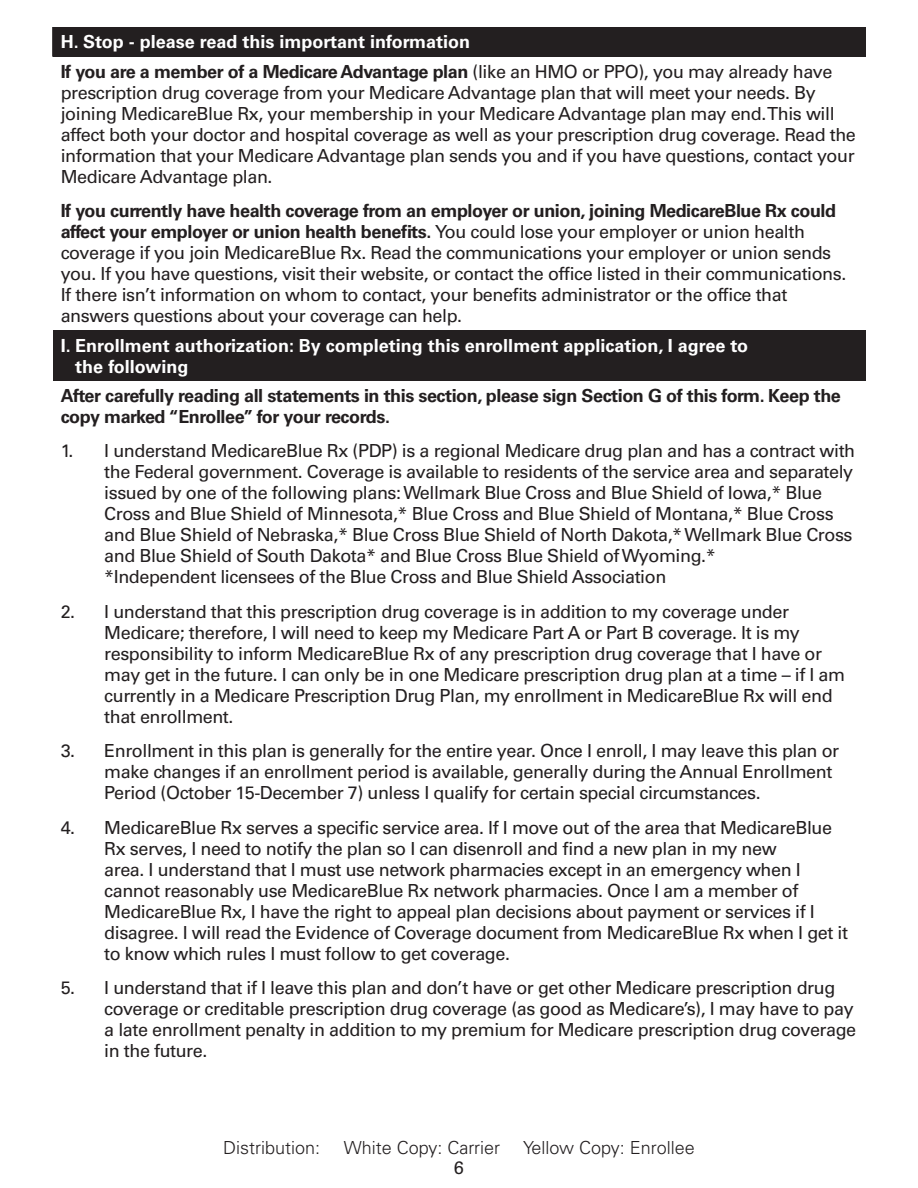
<style>
.page{position:relative;width:918px;height:1188px;background:#fff}
.page>*{position:absolute;margin:0;border:0;box-sizing:border-box;transform-origin:0 0}
.t1{font:18px/21px "Univers LT Std";letter-spacing:-.025em;color:#231f20}
.t2{font:700 18px/21px "Univers LT Std";color:#fff}
.t3{font:700 18px/21px "Univers LT Std";letter-spacing:-.025em;color:#231f20}
.t4{font:300 18px "Univers LT Std";color:#231f20}
.s1{font-weight:700}
</style>
<div class="page">
<hr style="left:865px;top:27px;width:1px;height:30px;background:#231f20">
<hr style="left:52px;top:27px;width:1px;height:30px;background:#231f20">
<div style="left:53px;top:27px;width:812px;height:30px;background:#231f20"></div>
<div style="left:53px;top:330px;width:812px;height:51px;background:#231f20"></div>
<p class="t2" style="left:61px;top:31px;width:411px">H. Stop - please read this important information</p>
<p class="t1" style="left:61px;top:61px;width:797px"><span class="s1">If you are a member of a Medicare Advantage plan</span> (like an HMO or PPO), you may already have prescription drug coverage from your Medicare Advantage plan that will meet your needs. By joining MedicareBlue Rx, your membership in your Medicare Advantage plan may end. This will affect both your doctor and hospital coverage as well as your prescription drug coverage. Read the information that your Medicare Advantage plan sends you and if you have questions, contact your Medicare Advantage plan.</p>
<p class="t1" style="left:61px;top:201px;width:787px"><span class="s1">If you currently have health coverage from an employer or union, joining MedicareBlue Rx could affect your employer or union health benefts.</span> You could lose your employer or union health coverage if you join MedicareBlue Rx. Read the communications your employer or union sends you. If you have questions, visit their website, or contact the offce listed in their communications.<br>If there isn’t information on whom to contact, your benefts administrator or the offce that answers questions about your coverage can help.</p>
<p class="t2" style="left:75px;top:335px;width:674px;text-indent:-15px">I. Enrollment authorization: By completing this enrollment application, I agree to the following</p>
<p class="t3" style="left:61px;top:385px;width:782px">After carefully reading all statements in this section, please sign Section G of this form. Keep the copy marked “Enrollee” for your records.</p>
<p class="t1" style="left:104px;top:441px;width:753px;text-indent:-44px">1. I understand MedicareBlue Rx (PDP) is a regional Medicare drug plan and has a contract with the Federal government. Coverage is available to residents of the service area and separately issued by one of the following plans: Wellmark Blue Cross and Blue Shield of Iowa,* Blue Cross and Blue Shield of Minnesota,* Blue Cross and Blue Shield of Montana,* Blue Cross and Blue Shield of Nebraska,* Blue Cross Blue Shield of North Dakota,* Wellmark Blue Cross and Blue Shield of South Dakota* and Blue Cross Blue Shield of Wyoming.*<br>*Independent licensees of the Blue Cross and Blue Shield Association</p>
<p class="t1" style="left:104px;top:601px;width:742px;text-indent:-44px">2. I understand that this prescription drug coverage is in addition to my coverage under Medicare; therefore, I will need to keep my Medicare Part A or Part B coverage. It is my responsibility to inform MedicareBlue Rx of any prescription drug coverage that I have or may get in the future. I can only be in one Medicare prescription drug plan at a time – if I am currently in a Medicare Prescription Drug Plan, my enrollment in MedicareBlue Rx will end that enrollment.</p>
<p class="t1" style="left:104px;top:741px;width:737px;text-indent:-44px">3. Enrollment in this plan is generally for the entire year. Once I enroll, I may leave this plan or make changes if an enrollment period is available, generally during the Annual Enrollment<br>Period (October 15-December 7) unless I qualify for certain special circumstances.</p>
<p class="t1" style="left:104px;top:817px;width:745px;text-indent:-44px">4. MedicareBlue Rx serves a specifc service area. If I move out of the area that MedicareBlue Rx serves, I need to notify the plan so I can disenroll and fnd a new plan in my new<br>area. I understand that I must use network pharmacies except in an emergency when I cannot reasonably use MedicareBlue Rx network pharmacies. Once I am a member of MedicareBlue Rx, I have the right to appeal plan decisions about payment or services if I disagree. I will read the Evidence of Coverage document from MedicareBlue Rx when I get it to know which rules I must follow to get coverage.</p>
<p class="t1" style="left:104px;top:978px;width:754px;text-indent:-44px">5. I understand that if I leave this plan and don’t have or get other Medicare prescription drug coverage or creditable prescription drug coverage (as good as Medicare’s), I may have to pay a late enrollment penalty in addition to my premium for Medicare prescription drug coverage in the future.</p>
<p class="t4" style="left:223px;top:1137px;width:99px">Distribution:</p>
<p class="t4" style="left:344px;top:1137px;width:158px">White Copy: Carrier</p>
<p class="t4" style="left:523px;top:1137px;width:173px">Yellow Copy: Enrollee</p>
<p class="t1" style="left:454px;top:1157px;width:12px">6</p>
</div>
